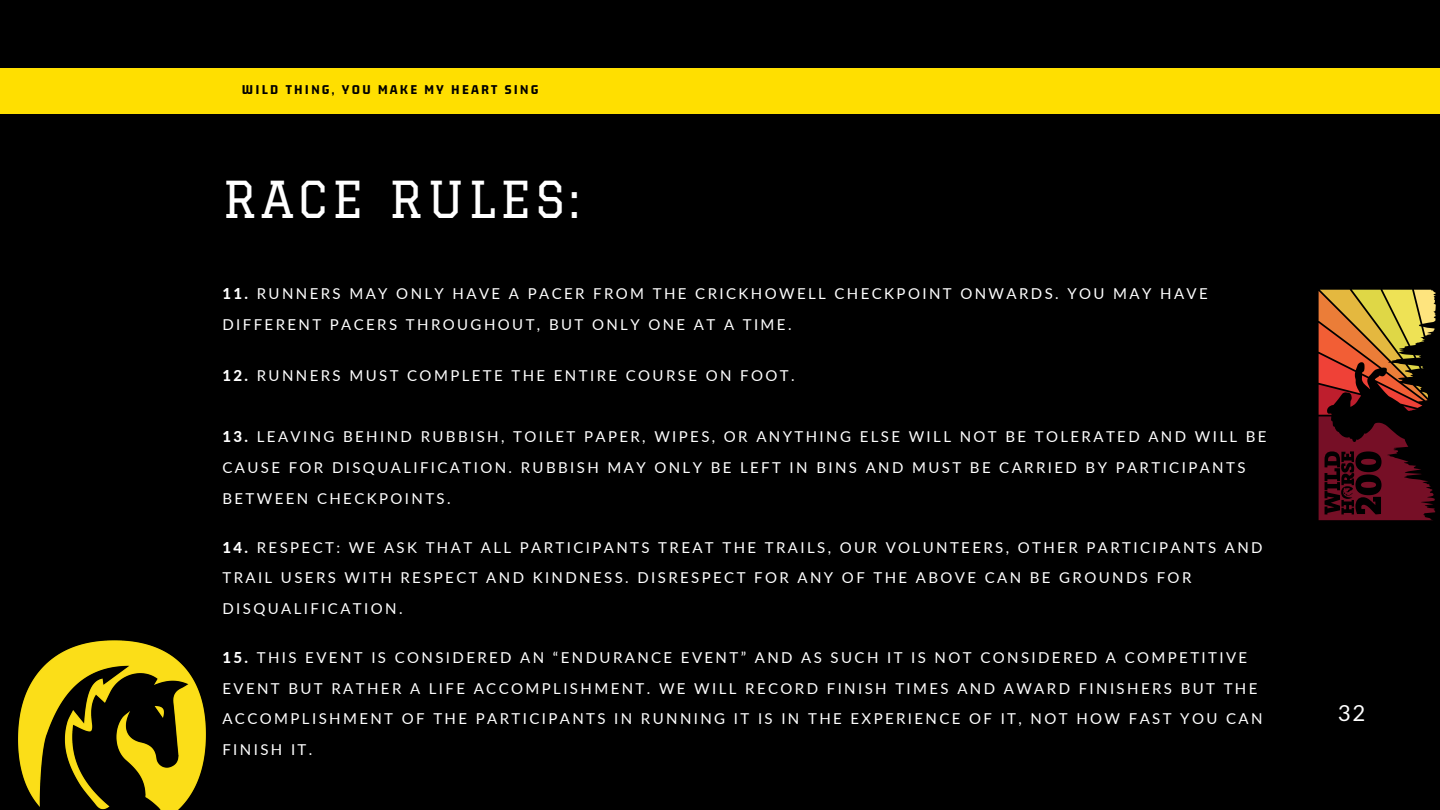
<style>
.page{position:relative;width:1440px;height:810px;background:#000}
.page>*{position:absolute;margin:0;border:0;box-sizing:border-box;transform-origin:0 0}
.t1{font:49.8px "Graduate";letter-spacing:.08em;color:#fff}
.t2{font:22px "Lato";color:#fff}
.t3{font:15px/30.8px "Lato";letter-spacing:.16em;color:#fff}
.t4{font:800 14.2px "Gemunu Libre";letter-spacing:.16em;color:#000}
.s1{font-weight:800}
</style>
<div class="page">
<div style="left:0;top:68px;width:1440px;height:46px;background:#ffdf00"></div>
<svg style="left:1319px;top:290px;width:117px;height:230px"></svg>
<img style="left:18px;top:640px;width:188px;height:170px">
<p class="t4" style="left:242px;top:82px;width:298px">WILD THING, YOU MAKE MY HEART SING</p>
<h1 class="t1" style="left:222px;top:170px;width:358px">RACE RULES:</h1>
<p class="t3" style="left:222px;top:278px;width:987px"><span class="s1">11.</span> RUNNERS MAY ONLY HAVE A PACER FROM THE CRICKHOWELL CHECKPOINT ONWARDS. YOU MAY HAVE<br>DIFFERENT PACERS THROUGHOUT, BUT ONLY ONE AT A TIME.</p>
<p class="t3" style="left:222px;top:360px;width:574px"><span class="s1">12.</span> RUNNERS MUST COMPLETE THE ENTIRE COURSE ON FOOT.</p>
<p class="t3" style="left:222px;top:421px;width:1046px"><span class="s1">13.</span> LEAVING BEHIND RUBBISH, TOILET PAPER, WIPES, OR ANYTHING ELSE WILL NOT BE TOLERATED AND WILL BE<br>CAUSE FOR DISQUALIFICATION. RUBBISH MAY ONLY BE LEFT IN BINS AND MUST BE CARRIED BY PARTICIPANTS<br>BETWEEN CHECKPOINTS.</p>
<p class="t3" style="left:222px;top:531px;width:1042px"><span class="s1">14.</span> RESPECT: WE ASK THAT ALL PARTICIPANTS TREAT THE TRAILS, OUR VOLUNTEERS, OTHER PARTICIPANTS AND<br>TRAIL USERS WITH RESPECT AND KINDNESS. DISRESPECT FOR ANY OF THE ABOVE CAN BE GROUNDS FOR<br>DISQUALIFICATION.</p>
<p class="t3" style="left:222px;top:642px;width:1042px"><span class="s1">15.</span> THIS EVENT IS CONSIDERED AN “ENDURANCE EVENT” AND AS SUCH IT IS NOT CONSIDERED A COMPETITIVE EVENT BUT RATHER A LIFE ACCOMPLISHMENT. WE WILL RECORD FINISH TIMES AND AWARD FINISHERS BUT THE ACCOMPLISHMENT OF THE PARTICIPANTS IN RUNNING IT IS IN THE EXPERIENCE OF IT, NOT HOW FAST YOU CAN FINISH IT.</p>
<h2 class="t2" style="left:1338px;top:699px;width:29px">32</h2>
</div>
